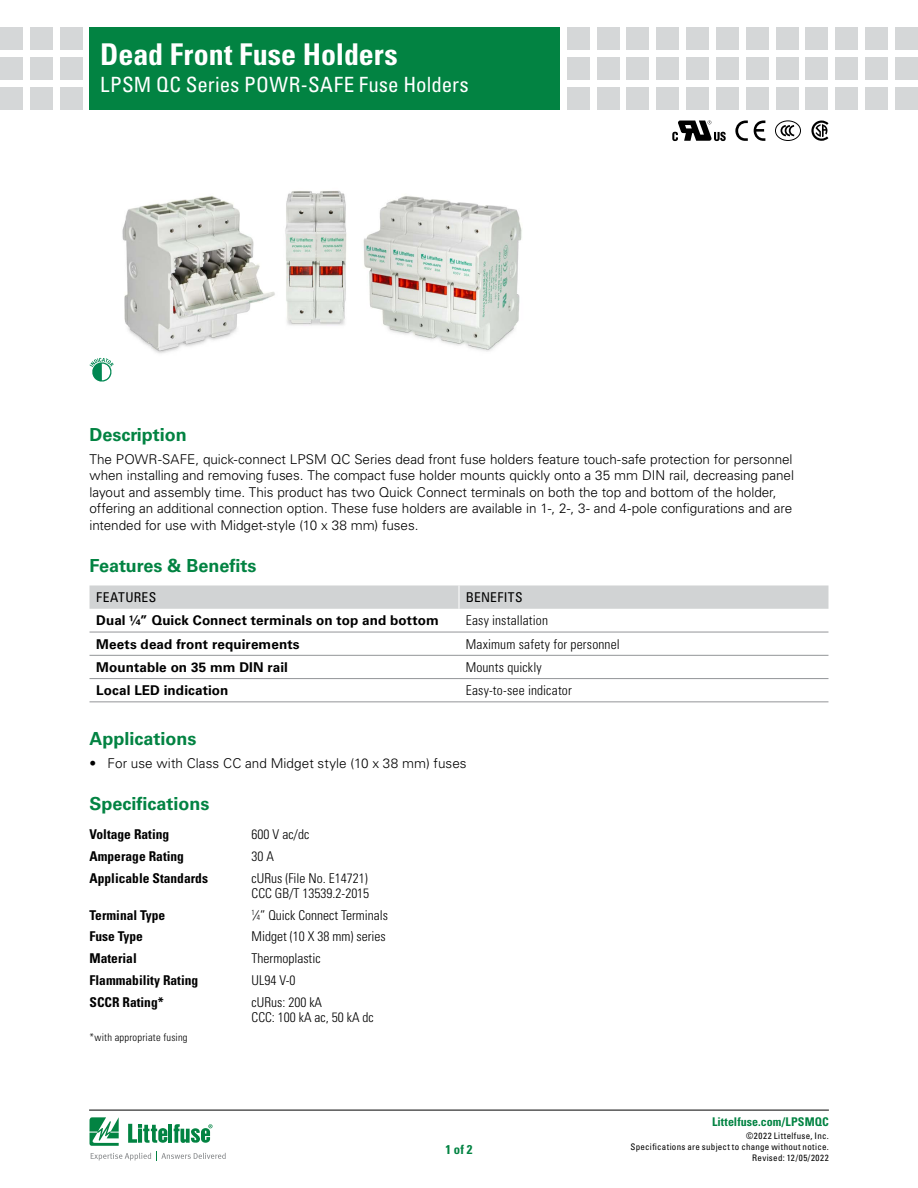
<style>
.page{position:relative;width:918px;height:1188px;background:#fff}
.page>*{position:absolute;margin:0;border:0;box-sizing:border-box;transform-origin:0 0}
.t1{font:700 condensed 30px "Univers LT Std";letter-spacing:-.005em;color:#fff}
.t2{font:condensed 21px "Univers LT Std";letter-spacing:.01em;color:#fff}
.FACTS_HEAD{font:700 18px "Univers LT Std";color:#028342}
.Body_1{font:300 13.5px/16.5px "Univers LT Std";letter-spacing:-.005em;color:#000}
.Spec_Value_column{font:300 condensed 13.5px "Univers LT Std";color:#000}
.Feature_column_text{font:700 13.5px "Univers LT Std";letter-spacing:.01em;color:#000}
.Spec_Heading_column{font:700 condensed 13.5px "Univers LT Std";color:#000}
.Benefit_column_text{font:300 condensed 13.5px "Univers LT Std";letter-spacing:.015em;color:#000}
.F___B_header_text{font:condensed 13.5px "Univers LT Std";letter-spacing:.025em;color:#000}
.t3{font:700 condensed 12.75px "Univers LT Std";color:#028342}
.t4{font:700 condensed 12px "Univers LT Std";letter-spacing:.005em;color:#028342}
.Note{font:300 condensed 10.5px "Univers LT Std";letter-spacing:.025em;color:#000}
.t5{font:condensed 9px/10.8px "Univers LT Std";letter-spacing:.03em;color:#000;text-align:right}
.s1{font-size:7.35px}
</style>
<div class="page">
<hr style="left:89px;top:1110px;width:740px;height:1px;background:#000">
<svg style="left:90px;top:1117px;width:136px;height:44px"></svg>
<div style="left:90px;top:27px;width:470px;height:82px;background:#028342"></div>
<div style="left:60px;top:27px;width:23px;height:23px;background:#d5d7d8"></div>
<div style="left:60px;top:57px;width:23px;height:23px;background:#d5d7d8"></div>
<div style="left:60px;top:87px;width:23px;height:22px;background:#d5d7d8"></div>
<div style="left:30px;top:27px;width:23px;height:23px;background:#d5d7d8"></div>
<div style="left:30px;top:57px;width:23px;height:23px;background:#d5d7d8"></div>
<div style="left:30px;top:87px;width:23px;height:22px;background:#d5d7d8"></div>
<div style="left:0;top:27px;width:23px;height:23px;background:#d5d7d8"></div>
<div style="left:0;top:57px;width:23px;height:23px;background:#d5d7d8"></div>
<div style="left:0;top:87px;width:23px;height:22px;background:#d5d7d8"></div>
<div style="left:567px;top:27px;width:23px;height:23px;background:#d5d7d8"></div>
<div style="left:567px;top:57px;width:23px;height:23px;background:#d5d7d8"></div>
<div style="left:567px;top:87px;width:23px;height:22px;background:#d5d7d8"></div>
<div style="left:597px;top:27px;width:23px;height:23px;background:#d5d7d8"></div>
<div style="left:597px;top:57px;width:23px;height:23px;background:#d5d7d8"></div>
<div style="left:597px;top:87px;width:23px;height:22px;background:#d5d7d8"></div>
<div style="left:627px;top:27px;width:22px;height:23px;background:#d5d7d8"></div>
<div style="left:627px;top:57px;width:22px;height:23px;background:#d5d7d8"></div>
<div style="left:627px;top:87px;width:22px;height:22px;background:#d5d7d8"></div>
<div style="left:656px;top:27px;width:23px;height:23px;background:#d5d7d8"></div>
<div style="left:656px;top:57px;width:23px;height:23px;background:#d5d7d8"></div>
<div style="left:656px;top:87px;width:23px;height:22px;background:#d5d7d8"></div>
<div style="left:686px;top:27px;width:23px;height:23px;background:#d5d7d8"></div>
<div style="left:686px;top:57px;width:23px;height:23px;background:#d5d7d8"></div>
<div style="left:686px;top:87px;width:23px;height:22px;background:#d5d7d8"></div>
<div style="left:716px;top:27px;width:23px;height:23px;background:#d5d7d8"></div>
<div style="left:716px;top:57px;width:23px;height:23px;background:#d5d7d8"></div>
<div style="left:716px;top:87px;width:23px;height:22px;background:#d5d7d8"></div>
<div style="left:746px;top:27px;width:23px;height:23px;background:#d5d7d8"></div>
<div style="left:746px;top:57px;width:23px;height:23px;background:#d5d7d8"></div>
<div style="left:746px;top:87px;width:23px;height:22px;background:#d5d7d8"></div>
<div style="left:805px;top:27px;width:23px;height:23px;background:#d5d7d8"></div>
<div style="left:805px;top:57px;width:23px;height:23px;background:#d5d7d8"></div>
<div style="left:805px;top:87px;width:23px;height:22px;background:#d5d7d8"></div>
<div style="left:776px;top:27px;width:22px;height:23px;background:#d5d7d8"></div>
<div style="left:776px;top:57px;width:22px;height:23px;background:#d5d7d8"></div>
<div style="left:776px;top:87px;width:22px;height:22px;background:#d5d7d8"></div>
<div style="left:835px;top:27px;width:23px;height:23px;background:#d5d7d8"></div>
<div style="left:835px;top:57px;width:23px;height:23px;background:#d5d7d8"></div>
<div style="left:835px;top:87px;width:23px;height:22px;background:#d5d7d8"></div>
<div style="left:865px;top:27px;width:23px;height:23px;background:#d5d7d8"></div>
<div style="left:865px;top:57px;width:23px;height:23px;background:#d5d7d8"></div>
<div style="left:865px;top:87px;width:23px;height:22px;background:#d5d7d8"></div>
<div style="left:895px;top:27px;width:23px;height:23px;background:#d5d7d8"></div>
<div style="left:895px;top:57px;width:23px;height:23px;background:#d5d7d8"></div>
<div style="left:895px;top:87px;width:23px;height:22px;background:#d5d7d8"></div>
<svg style="left:735px;top:121px;width:13px;height:20px"></svg>
<svg style="left:754px;top:121px;width:11px;height:20px"></svg>
<svg style="left:90px;top:585px;width:738px;height:24px;background:#d2d4d5"></svg>
<hr style="left:90px;top:632px;width:369px;height:1px;background:#939598">
<hr style="left:459px;top:632px;width:369px;height:1px;background:#939598">
<hr style="left:90px;top:655px;width:369px;height:1px;background:#939598">
<hr style="left:459px;top:655px;width:369px;height:1px;background:#939598">
<hr style="left:90px;top:678px;width:369px;height:1px;background:#939598">
<hr style="left:459px;top:678px;width:369px;height:1px;background:#939598">
<hr style="left:90px;top:701px;width:369px;height:1px;background:#939598">
<hr style="left:459px;top:701px;width:369px;height:1px;background:#939598">
<img style="left:113px;top:190px;width:409px;height:175px">
<svg style="left:90px;top:358px;width:23px;height:24px"></svg>
<svg style="left:672px;top:121px;width:54px;height:20px"></svg>
<svg style="left:775px;top:121px;width:26px;height:20px"></svg>
<svg style="left:775px;top:121px;width:26px;height:19px"></svg>
<div style="left:775px;top:121px;width:26px;height:20px;border:1px solid #000;border-radius:50%"></div>
<svg style="left:780px;top:124px;width:16px;height:13px"></svg>
<svg style="left:811px;top:121px;width:18px;height:20px"></svg>
<h1 class="t1" style="left:100px;top:36px;width:299px">Dead Front Fuse Holders</h1>
<h2 class="t2" style="left:100px;top:71px;width:370px">LPSM QC Series POWR-SAFE Fuse Holders</h2>
<p class="FACTS_HEAD" style="left:90px;top:424px;width:99px">Description</p>
<p class="Body_1" style="left:90px;top:451px;width:706px">The POWR-SAFE, quick-connect LPSM QC Series dead front fuse holders feature touch-safe protection for personnel when installing and removing fuses. The compact fuse holder mounts quickly onto a 35 mm DIN rail, decreasing panel layout and assembly time. This product has two Quick Connect terminals on both the top and bottom of the holder, offering an additional connection option. These fuse holders are available in 1-, 2-, 3- and 4-pole configurations and are intended for use with Midget-style (10 x 38 mm) fuses.</p>
<p class="FACTS_HEAD" style="left:90px;top:555px;width:168px">Features &amp; Benefits</p>
<p class="F___B_header_text" style="left:96px;top:589px;width:61px">FEATURES</p>
<p class="F___B_header_text" style="left:466px;top:589px;width:58px">BENEFITS</p>
<p class="Feature_column_text" style="left:96px;top:613px;width:344px">Dual ¼” Quick Connect terminals on top and bottom</p>
<p class="Benefit_column_text" style="left:466px;top:612px;width:84px">Easy installation</p>
<p class="Feature_column_text" style="left:96px;top:636px;width:205px">Meets dead front requirements</p>
<p class="Benefit_column_text" style="left:466px;top:636px;width:156px">Maximum safety for personnel</p>
<p class="Feature_column_text" style="left:96px;top:659px;width:193px">Mountable on 35 mm DIN rail</p>
<p class="Benefit_column_text" style="left:466px;top:659px;width:78px">Mounts quickly</p>
<p class="Feature_column_text" style="left:96px;top:682px;width:134px">Local LED indication</p>
<p class="Benefit_column_text" style="left:466px;top:682px;width:108px">Easy-to-see indicator</p>
<p class="FACTS_HEAD" style="left:90px;top:728px;width:109px">Applications</p>
<p class="Body_1" style="left:90px;top:755px;width:379px">• For use with Class CC and Midget style (10 x 38 mm) fuses</p>
<p class="FACTS_HEAD" style="left:90px;top:793px;width:122px">Specifications</p>
<p class="Spec_Heading_column" style="left:90px;top:826px;width:81px">Voltage Rating</p>
<p class="Spec_Value_column" style="left:252px;top:826px;width:59px">600 V ac/dc</p>
<p class="Spec_Heading_column" style="left:90px;top:848px;width:96px">Amperage Rating</p>
<p class="Spec_Value_column" style="left:252px;top:848px;width:24px">30 A</p>
<p class="Spec_Heading_column" style="left:90px;top:870px;width:120px">Applicable Standards</p>
<p class="Spec_Value_column" style="left:252px;top:870px;width:118px">cURus (File No. E14721)</p>
<p class="Spec_Value_column" style="left:252px;top:885px;width:119px">CCC GB/T 13539.2-2015</p>
<p class="Spec_Heading_column" style="left:90px;top:907px;width:77px">Terminal Type</p>
<p class="Spec_Value_column" style="left:252px;top:907px;width:138px"><sup>1</sup>⁄<span class="s1">4</span>” Quick Connect Terminals</p>
<p class="Spec_Heading_column" style="left:90px;top:928px;width:55px">Fuse Type</p>
<p class="Spec_Value_column" style="left:252px;top:929px;width:136px">Midget (10 X 38 mm) series</p>
<p class="Spec_Heading_column" style="left:90px;top:950px;width:49px">Material</p>
<p class="Spec_Value_column" style="left:252px;top:950px;width:70px">Thermoplastic</p>
<p class="Spec_Heading_column" style="left:90px;top:972px;width:110px">Flammability Rating</p>
<p class="Spec_Value_column" style="left:252px;top:972px;width:45px">UL94 V-0</p>
<p class="Spec_Heading_column" style="left:90px;top:994px;width:76px">SCCR Rating*</p>
<p class="Spec_Value_column" style="left:252px;top:994px;width:72px">cURus: 200 kA</p>
<p class="Spec_Value_column" style="left:252px;top:1009px;width:124px">CCC: 100 kA ac, 50 kA dc</p>
<p class="Note" style="left:90px;top:1031px;width:100px">*with appropriate fusing</p>
<p class="t3" style="left:445px;top:1142px;width:29px">1 of 2</p>
<p class="t4" style="left:712px;top:1115px;width:118px">Littelfuse.com/LPSMQC</p>
<p class="t5" style="left:631px;top:1131px;width:200px">©2022 Littelfuse, Inc.<br>Specifications are subject to change without notice.<br>Revised: 12/05/2022</p>
</div>
